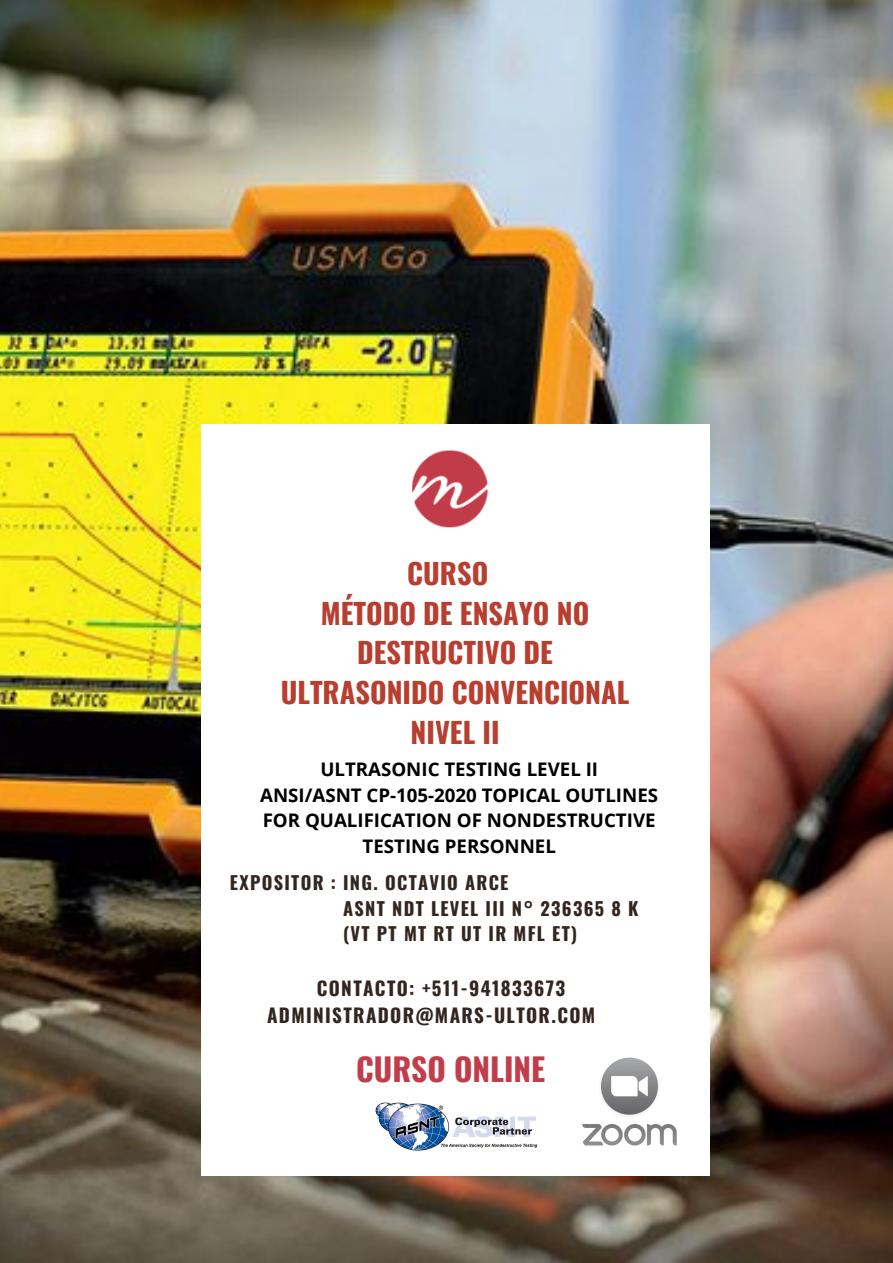
<style>
.page{position:relative;width:893px;height:1263px;background:#fff}
.page>*{position:absolute;margin:0;border:0;box-sizing:border-box;transform-origin:0 0}
.t1{font:700 31.5px "Oswald";color:#c23d4a}
.t2{font:700 28.42px/39.7px "Oswald";color:#b83e30;text-align:center}
.t3{font:700 19.05px "Oswald";letter-spacing:.07em;color:#332620}
.t4{font:700 18.67px/25.7px "Open Sans";color:#000;text-align:center}
.t5{font:700 18.3px "Oswald";letter-spacing:.07em;color:#332620}
</style>
<div class="page">
<img style="left:0;top:0;width:893px;height:1263px">
<div style="left:201px;top:424px;width:509px;height:751px;background:#fff"></div>
<img style="left:412px;top:450px;width:77px;height:77px">
<img style="left:375px;top:1102px;width:163px;height:49px">
<img style="left:582px;top:1057px;width:95px;height:89px">
<p class="t2" style="left:407px;top:552px;width:83px">CURSO</p>
<p class="t2" style="left:281px;top:592px;width:350px">MÉTODO DE ENSAYO NO<br>DESTRUCTIVO DE<br>ULTRASONIDO CONVENCIONAL<br>NIVEL II</p>
<p class="t4" style="left:320px;top:756px;width:279px">ULTRASONIC TESTING LEVEL II</p>
<p class="t4" style="left:260px;top:781px;width:399px">ANSI/ASNT CP-105-2020 TOPICAL OUTLINES<br>FOR QUALIFICATION OF NONDESTRUCTIVE<br>TESTING PERSONNEL</p>
<p class="t5" style="left:230px;top:868px;width:280px">EXPOSITOR : ING. OCTAVIO ARCE</p>
<p class="t5" style="left:343px;top:894px;width:297px">ASNT NDT LEVEL III N° 236365 8 K</p>
<p class="t5" style="left:343px;top:919px;width:235px">(VT PT MT RT UT IR MFL ET)</p>
<p class="t3" style="left:317px;top:973px;width:250px">CONTACTO: +511-941833673</p>
<p class="t3" style="left:267px;top:1000px;width:330px">ADMINISTRADOR@MARS-ULTOR.COM</p>
<p class="t1" style="left:356px;top:1044px;width:191px">CURSO ONLINE</p>
</div>
